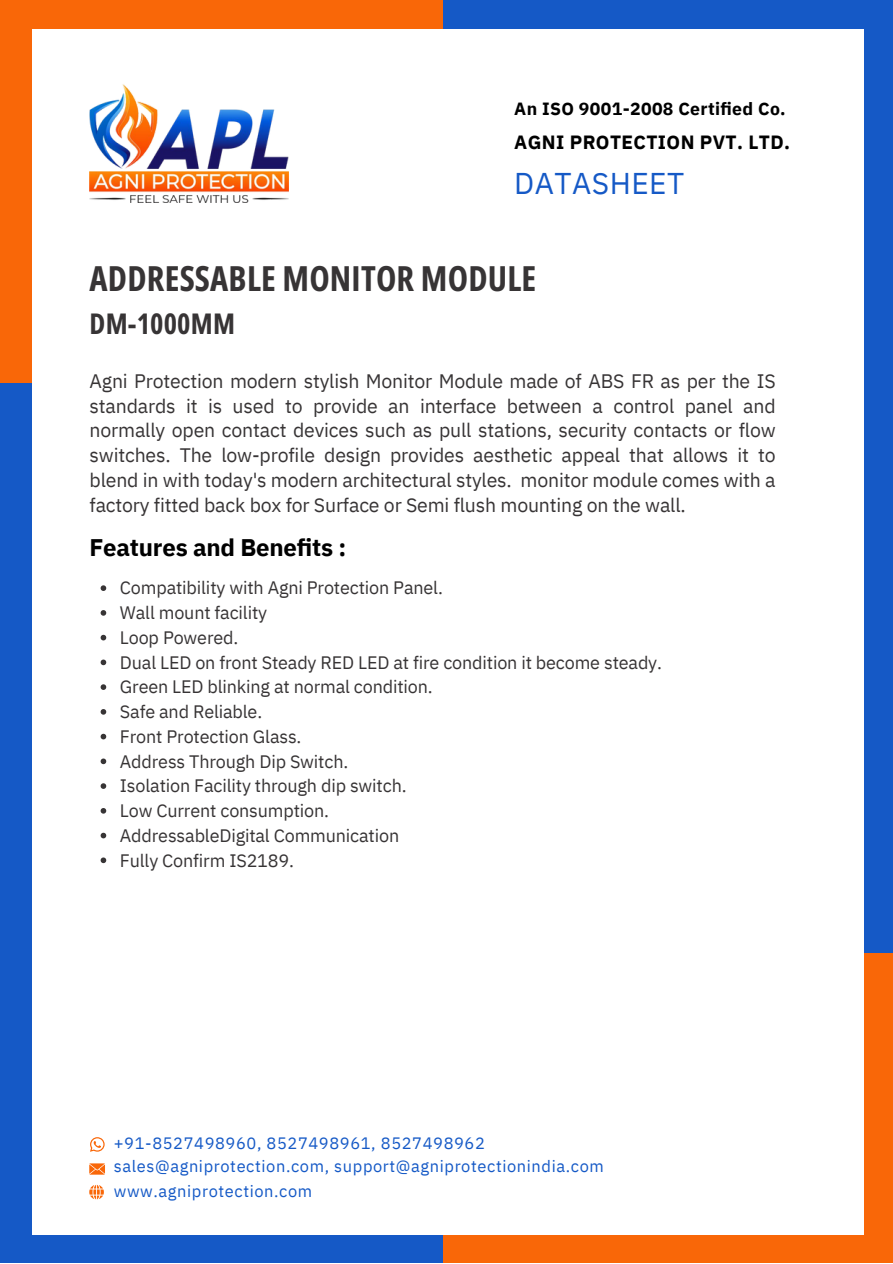
<style>
.page{position:relative;width:893px;height:1264px;background:#fff}
.page>*{position:absolute;margin:0;border:0;box-sizing:border-box;transform-origin:0 0}
.t1{font:700 34.5px "Open Sans Condensed";letter-spacing:.005em;color:#373435}
.t2{font:30px "IBM Plex Sans";letter-spacing:.015em;color:#1559c6}
.t3{font:700 28.5px "Open Sans Condensed";letter-spacing:.005em;color:#373435}
.t4{font:700 24px "IBM Plex Sans";letter-spacing:-.01em;color:#000}
.t5{font:19.5px/24.8px "IBM Plex Sans";letter-spacing:-.01em;color:#373435;text-align:justify}
.t6{font:700 19.2px "IBM Plex Sans";letter-spacing:.02em;color:#000}
.t7{font:18px "IBM Plex Sans";letter-spacing:-.01em;color:#373435}
.t8{font:700 17.7px "IBM Plex Sans";letter-spacing:.02em;color:#000}
.t9{font:16.5px "IBM Plex Sans";letter-spacing:.035em;color:#1559c6}
</style>
<div class="page">
<img style="left:89px;top:84px;width:199px;height:118px">
<div style="left:0;top:383px;width:31px;height:879px;background:#1559c6"></div>
<div style="left:864px;top:953px;width:28px;height:309px;background:#f96708"></div>
<div style="left:0;top:0;width:31px;height:383px;background:#f96708"></div>
<div style="left:864px;top:0;width:28px;height:953px;background:#1559c6"></div>
<div style="left:443px;top:0;width:449px;height:29px;background:#1559c6"></div>
<div style="left:443px;top:1234px;width:449px;height:28px;background:#f96708"></div>
<div style="left:0;top:0;width:443px;height:29px;background:#f96708"></div>
<div style="left:0;top:1234px;width:443px;height:28px;background:#1559c6"></div>
<svg style="left:90px;top:1137px;width:15px;height:14px"></svg>
<svg style="left:89px;top:1163px;width:16px;height:11px"></svg>
<svg style="left:89px;top:1184px;width:15px;height:15px"></svg>
<svg style="left:101px;top:585px;width:5px;height:6px"></svg>
<svg style="left:101px;top:610px;width:5px;height:5px"></svg>
<svg style="left:101px;top:635px;width:5px;height:5px"></svg>
<svg style="left:101px;top:659px;width:5px;height:6px"></svg>
<svg style="left:101px;top:684px;width:5px;height:6px"></svg>
<svg style="left:101px;top:709px;width:5px;height:5px"></svg>
<svg style="left:101px;top:733px;width:5px;height:6px"></svg>
<svg style="left:101px;top:758px;width:5px;height:6px"></svg>
<svg style="left:101px;top:783px;width:5px;height:6px"></svg>
<svg style="left:101px;top:808px;width:5px;height:5px"></svg>
<svg style="left:101px;top:832px;width:5px;height:6px"></svg>
<svg style="left:101px;top:857px;width:5px;height:6px"></svg>
<p class="t8" style="left:514px;top:96px;width:273px">An ISO 9001-2008 Certified Co.</p>
<p class="t6" style="left:514px;top:130px;width:277px">AGNI PROTECTION PVT. LTD.</p>
<p class="t2" style="left:514px;top:163px;width:171px">DATASHEET</p>
<p class="t1" style="left:90px;top:254px;width:448px">ADDRESSABLE MONITOR MODULE</p>
<p class="t3" style="left:90px;top:303px;width:147px">DM-1000MM</p>
<p class="t5" style="left:90px;top:368px;width:687px">Agni Protection modern stylish Monitor Module made of ABS FR as per the IS standards it is used to provide an interface between a control panel and normally open contact devices such as pull stations, security contacts or flow switches. The low-profile design provides aesthetic appeal that allows it to blend in with today's modern architectural styles. monitor module comes with a factory fitted back box for Surface or Semi flush mounting on the wall.</p>
<p class="t4" style="left:89px;top:531px;width:258px">Features and Benefits :</p>
<p class="t7" style="left:120px;top:576px;width:324px">Compatibility with Agni Protection Panel.</p>
<p class="t7" style="left:120px;top:600px;width:149px">Wall mount facility</p>
<p class="t7" style="left:120px;top:625px;width:120px">Loop Powered.</p>
<p class="t7" style="left:120px;top:650px;width:543px">Dual LED on front Steady RED LED at fire condition it become steady.</p>
<p class="t7" style="left:120px;top:675px;width:314px">Green LED blinking at normal condition.</p>
<p class="t7" style="left:120px;top:699px;width:144px">Safe and Reliable.</p>
<p class="t7" style="left:120px;top:724px;width:183px">Front Protection Glass.</p>
<p class="t7" style="left:120px;top:749px;width:230px">Address Through Dip Switch.</p>
<p class="t7" style="left:120px;top:773px;width:288px">Isolation Facility through dip switch.</p>
<p class="t7" style="left:120px;top:798px;width:211px">Low Current consumption.</p>
<p class="t7" style="left:120px;top:823px;width:281px">AddressableDigital Communication</p>
<p class="t7" style="left:120px;top:848px;width:176px">Fully Confirm IS2189.</p>
<p class="t9" style="left:114px;top:1131px;width:372px">+91-8527498960, 8527498961, 8527498962</p>
<p class="t9" style="left:114px;top:1155px;width:491px">sales@agniprotection.com, support@agniprotectionindia.com</p>
<p class="t9" style="left:114px;top:1179px;width:200px">www.agniprotection.com</p>
</div>
